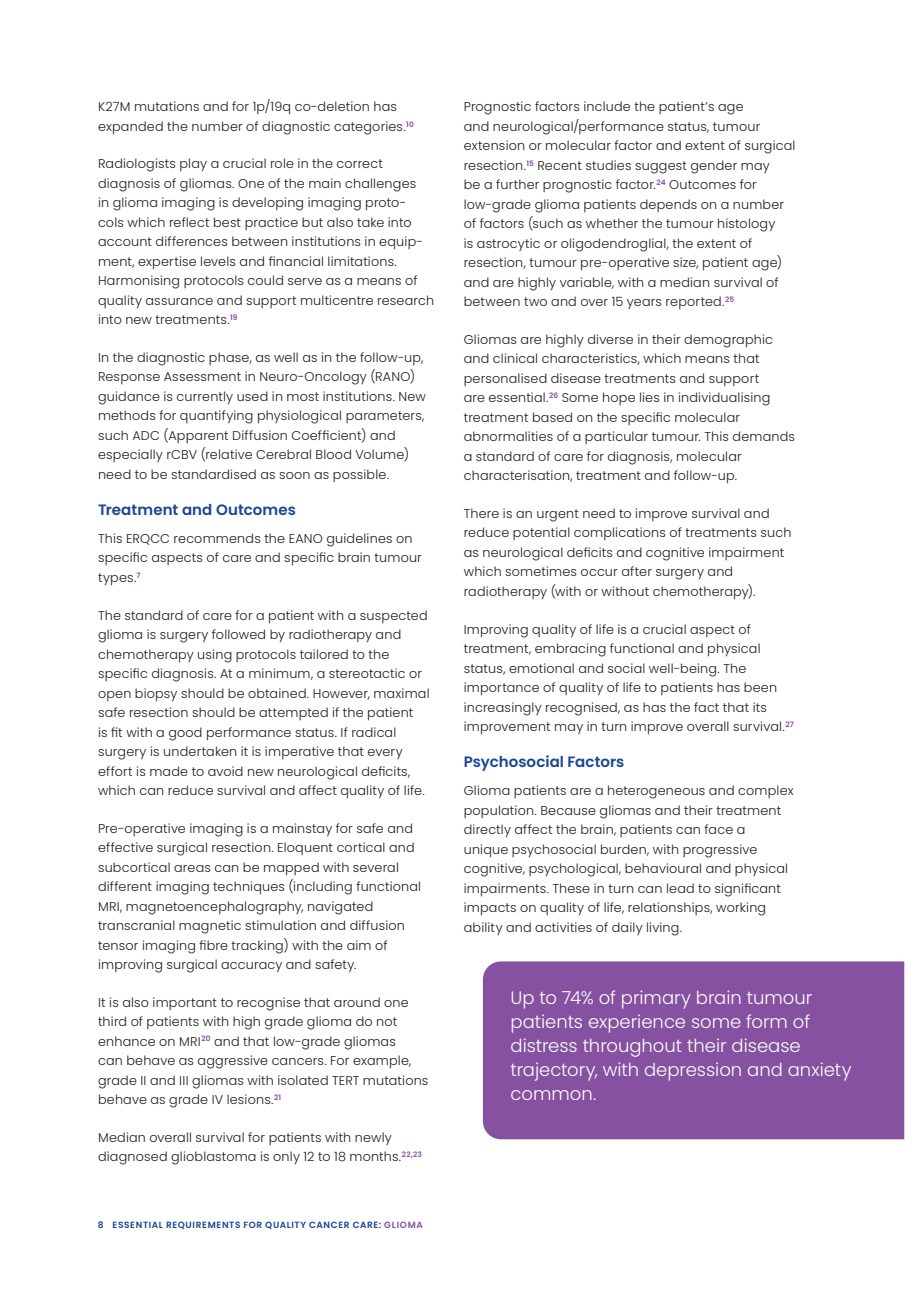
<style>
.page{position:relative;width:919px;height:1289px;background:#fff}
.page>*{position:absolute;margin:0;border:0;box-sizing:border-box;transform-origin:0 0}
.Body{font:300 18px/24px "Poppins";color:#fff}
.Title02{font:600 15px "Poppins";letter-spacing:.005em;color:#1b4692}
.Body-2{font:300 12.75px/19.5px "Poppins";letter-spacing:.015em;color:#231f20}
.t1{font:600 9px "Poppins";letter-spacing:.07em;color:#1b4692}
.s1{color:#8551a0}
</style>
<div class="page">
<div style="left:483px;top:961px;width:421px;height:178px;background:#8551a0"></div>
<p class="Body-2" style="left:98px;top:97px;width:317px">K27M mutations and for 1p/19q co-deletion has expanded the number of diagnostic categories.<sup>10</sup></p>
<p class="Body-2" style="left:98px;top:154px;width:337px">Radiologists play a crucial role in the correct diagnosis of gliomas. One of the main challenges<br>in glioma imaging is developing imaging proto&shy;cols which reflect best practice but also take into account differences between institutions in equip&shy;ment, expertise levels and financial limitations.<br>Harmonising protocols could serve as a means of quality assurance and support multicentre research into new treatments.<sup>19</sup></p>
<p class="Body-2" style="left:98px;top:348px;width:329px">In the diagnostic phase, as well as in the follow-up, Response Assessment in Neuro-Oncology (RANO) guidance is currently used in most institutions. New methods for quantifying physiological parameters, such ADC (Apparent Diffusion Coefficient) and especially rCBV (relative Cerebral Blood Volume) need to be standardised as soon as possible.</p>
<p class="Title02" style="left:98px;top:501px;width:199px">Treatment and Outcomes</p>
<p class="Body-2" style="left:98px;top:529px;width:325px">This ERQCC recommends the EANO guidelines on specific aspects of care and specific brain tumour types.<sup>7</sup></p>
<p class="Body-2" style="left:98px;top:605px;width:333px">The standard of care for a patient with a suspected glioma is surgery followed by radiotherapy and chemotherapy using protocols tailored to the specific diagnosis. At a minimum, a stereotactic or open biopsy should be obtained. However, maximal safe resection should be attempted if the patient<br>is fit with a good performance status. If radical surgery is undertaken it is imperative that every effort is made to avoid new neurological deficits, which can reduce survival and affect quality of life.</p>
<p class="Body-2" style="left:98px;top:818px;width:324px">Pre-operative imaging is a mainstay for safe and effective surgical resection. Eloquent cortical and subcortical areas can be mapped with several different imaging techniques (including functional MRI, magnetoencephalography, navigated transcranial magnetic stimulation and diffusion tensor imaging fibre tracking) with the aim of improving surgical accuracy and safety.</p>
<p class="Body-2" style="left:98px;top:992px;width:332px">It is also important to recognise that around one third of patients with high grade glioma do not enhance on MRI<sup>20</sup> and that low-grade gliomas<br>can behave as aggressive cancers. For example, grade II and III gliomas with isolated TERT mutations behave as grade IV lesions.<sup>21</sup></p>
<p class="Body-2" style="left:98px;top:1127px;width:325px">Median overall survival for patients with newly diagnosed glioblastoma is only 12 to 18 months.<sup>22,23</sup></p>
<p class="t1" style="left:98px;top:1219px;width:326px">8 ESSENTIAL REQUIREMENTS FOR QUALITY CANCER CARE: <span class="s1">GLIOMA</span></p>
<p class="Body-2" style="left:463px;top:97px;width:333px">Prognostic factors include the patient’s age<br>and neurological/performance status, tumour extension or molecular factor and extent of surgical resection.<sup>15</sup> Recent studies suggest gender may<br>be a further prognostic factor.<sup>24</sup> Outcomes for low-grade glioma patients depends on a number of factors (such as whether the tumour histology<br>is astrocytic or oligodendroglial, the extent of resection, tumour pre-operative size, patient age) and are highly variable, with a median survival of between two and over 15 years reported.<sup>25</sup></p>
<p class="Body-2" style="left:463px;top:330px;width:333px">Gliomas are highly diverse in their demographic and clinical characteristics, which means that personalised disease treatments and support<br>are essential.<sup>26</sup> Some hope lies in individualising treatment based on the specific molecular abnormalities of a particular tumour. This demands a standard of care for diagnosis, molecular characterisation, treatment and follow-up.</p>
<p class="Body-2" style="left:463px;top:504px;width:329px">There is an urgent need to improve survival and reduce potential complications of treatments such as neurological deficits and cognitive impairment which sometimes occur after surgery and radiotherapy (with or without chemotherapy).</p>
<p class="Body-2" style="left:463px;top:619px;width:331px">Improving quality of life is a crucial aspect of treatment, embracing functional and physical status, emotional and social well-being. The importance of quality of life to patients has been increasingly recognised, as has the fact that its improvement may in turn improve overall survival.<sup>27</sup></p>
<p class="Title02" style="left:463px;top:753px;width:162px">Psychosocial Factors</p>
<p class="Body-2" style="left:463px;top:781px;width:331px">Glioma patients are a heterogeneous and complex population. Because gliomas and their treatment directly affect the brain, patients can face a<br>unique psychosocial burden, with progressive cognitive, psychological, behavioural and physical impairments. These in turn can lead to significant impacts on quality of life, relationships, working ability and activities of daily living.</p>
<p class="Body" style="left:510px;top:985px;width:342px">Up to 74% of primary brain tumour patients experience some form of distress throughout their disease trajectory, with depression and anxiety common.</p>
</div>
